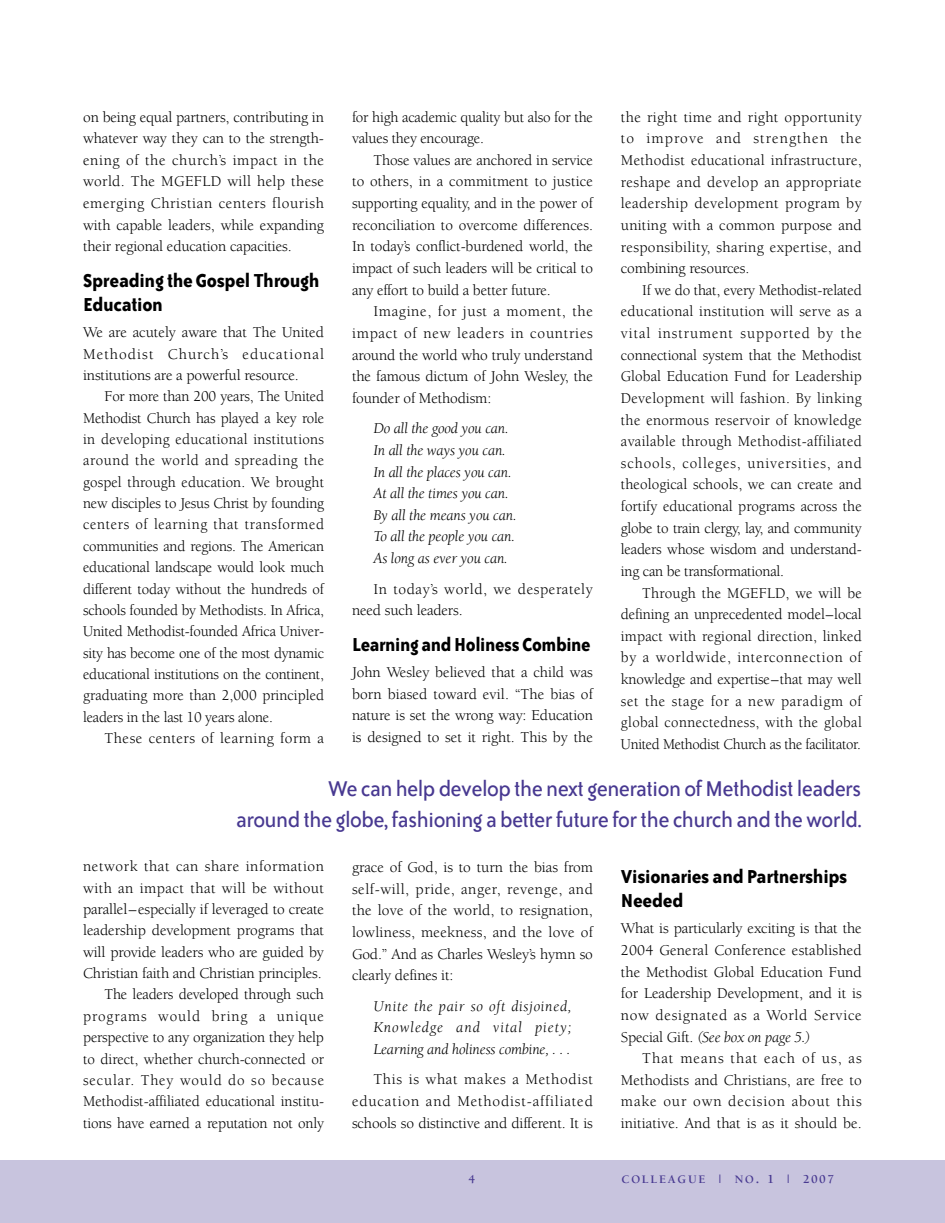
<style>
.page{position:relative;width:945px;height:1223px;background:#fff}
.page>*{position:absolute;margin:0;border:0;box-sizing:border-box;transform-origin:0 0}
.t1{font:24.5px/30.8px "Bailey Sans ITC";letter-spacing:-.025em;color:#483991;text-align:right}
.t2{font:700 21.53px/24.5px "Bailey Sans ITC";letter-spacing:-.015em;color:#000;scale:.95 1}
.t3{font:700 21.53px "Bailey Sans ITC";letter-spacing:-.015em;color:#000;scale:.92 1}
.t4{font:15.4px/21.7px "Berkeley";letter-spacing:-.01em;color:#000;text-align:justify}
.t5{font:italic 15.4px/21.7px "Berkeley";letter-spacing:-.01em;color:#000}
.t6{font:15.4px/21.7px "Berkeley";letter-spacing:.035em;color:#000}
.t7{font:15.4px "Berkeley";letter-spacing:.03em;color:#000}
.t8{font:700 12.42px "Berkeley";color:#483991}
.t9{font:700 11.9px "Berkeley";letter-spacing:.15em;color:#483991}
.s1{font-style:italic}
.s2{font-size:11.72px}
.s3{font-size:15.58px}
.s4{font-size:12.42px}
</style>
<div class="page">
<div style="left:0;top:1160px;width:945px;height:62px;background:#c8c4de"></div>
<p class="t4" style="left:83px;top:107px;width:242px">on being equal partners, contributing in whatever way they can to the strength&shy;ening of the church’s impact in the world. The MGEFLD will help these emerging Christian centers flourish with capable leaders, while expanding their regional education capacities.</p>
<h2 class="t2" style="left:83px;top:269px;width:250px">Spreading the Gospel Through<br>Education</h2>
<p class="t4" style="left:83px;top:323px;width:242px">We are acutely aware that The United Methodist Church’s educational institutions are a powerful resource.</p>
<p class="t4" style="left:83px;top:387px;width:242px;text-indent:21px">For more than 200 years, The United Methodist Church has played a key role in developing educational institutions around the world and spreading the gospel through education. We brought new disciples to Jesus Christ by founding centers of learning that transformed communities and regions. The American educational landscape would look much different today without the hundreds of schools founded by Methodists. In Africa, United Methodist-founded Africa Univer&shy;sity has become one of the most dynamic educational institutions on the continent, graduating more than 2,000 principled leaders in the last 10 years alone.</p>
<p class="t7" style="left:105px;top:732px;width:221px">These centers of learning form a</p>
<p class="t4" style="left:352px;top:108px;width:242px">for high academic quality but also for the values they encourage.</p>
<p class="t4" style="left:352px;top:150px;width:242px;text-indent:21px">Those values are anchored in service to others, in a commitment to justice supporting equality, and in the power of reconciliation to overcome differences.<br>In today’s conflict-burdened world, the impact of such leaders will be critical to any effort to build a better future.</p>
<p class="t4" style="left:352px;top:302px;width:242px;text-indent:21px">Imagine, for just a moment, the impact of new leaders in countries around the world who truly understand the famous dictum of John Wesley, the founder of Methodism:</p>
<p class="t5" style="left:373px;top:419px;width:145px">Do all the good you can.<br>In all the ways you can.<br>In all the places you can.<br>At all the times you can.<br>By all the means you can.<br>To all the people you can.<br>As long as ever you can.</p>
<p class="t6" style="left:352px;top:579px;width:242px;text-indent:21px">In today’s world, we desperately need such leaders.</p>
<h2 class="t3" style="left:352px;top:636px;width:261px">Learning and Holiness Combine</h2>
<p class="t4" style="left:352px;top:662px;width:242px">John Wesley believed that a child was born biased toward evil. “The bias of nature is set the wrong way: Education is designed to set it right. This by the</p>
<p class="t4" style="left:621px;top:107px;width:242px">the right time and right opportunity to improve and strengthen the Methodist educational infrastructure, reshape and develop an appropriate leadership development program by uniting with a common purpose and responsibility, sharing expertise, and combining resources.</p>
<p class="t4" style="left:621px;top:280px;width:242px;text-indent:21px">If we do that, every Methodist-related educational institution will serve as a vital instrument supported by the connectional system that the Methodist Global Education Fund for Leadership Development will fashion. By linking the enormous reservoir of knowledge available through Methodist-affiliated schools, colleges, universities, and theological schools, we can create and fortify educational programs across the globe to train clergy, lay, and community leaders whose wisdom and understand&shy;ing can be transformational.</p>
<p class="t4" style="left:621px;top:583px;width:242px;text-indent:21px">Through the MGEFLD, we will be defining an unprecedented model–local impact with regional direction, linked by a worldwide, interconnection of knowledge and expertise–that may well set the stage for a new paradigm of global connectedness, with the global United Methodist Church as the facilitator.</p>
<h1 class="t1" style="left:236px;top:774px;width:627px">We can help develop the next generation ofMethodist leaders<br>around the globe,fashioning a betterfuture forthe church and theworld.</h1>
<p class="t4" style="left:83px;top:857px;width:242px;text-align:right">network that can share information with an impact that will be without parallel–especially if leveraged to create leadership development programs that will provide leaders who are guided by Christian faith and Christian principles.<br>The leaders developed through such programs would bring a unique perspective to any organization they help to direct, whether church-connected or secular. They would do so because Methodist-affiliated educational institu&shy;tions have earned a reputation not only</p>
<p class="t4" style="left:352px;top:857px;width:242px">grace of God, is to turn the bias from self-will, pride, anger, revenge, and the love of the world, to resignation, lowliness, meekness, and the love of God.” And as Charles Wesley’s hymn so clearly defines it:</p>
<p class="t5" style="left:373px;top:996px;width:200px;text-align:justify">Unite the pair so oft disjoined, Knowledge and vital piety; Learning and holiness combine, . . .</p>
<p class="t4" style="left:352px;top:1069px;width:242px;text-indent:21px">This is what makes a Methodist education and Methodist-affiliated schools so distinctive and different. It is</p>
<h2 class="t2" style="left:621px;top:865px;width:240px">Visionaries and Partnerships<br>Needed</h2>
<p class="t4" style="left:621px;top:918px;width:242px">What is particularly exciting is that the 2004 General Conference established the Methodist Global Education Fund for Leadership Development, and it is now designated as a World Service Special Gift. <span class="s1">(See box on page 5.)</span></p>
<p class="t4" style="left:621px;top:1048px;width:242px;text-indent:21px">That means that each of us, as Methodists and Christians, are free to make our own decision about this initiative. And that is as it should be.</p>
<p class="t8" style="left:468px;top:1174px;width:8px">4</p>
<p class="t9" style="left:621px;top:1174px;width:214px">COLLEAGUE ❘ <span class="s2">NO</span><span class="s3">.</span> <span class="s4">1</span> ❘ <span class="s4">2007</span></p>
</div>
